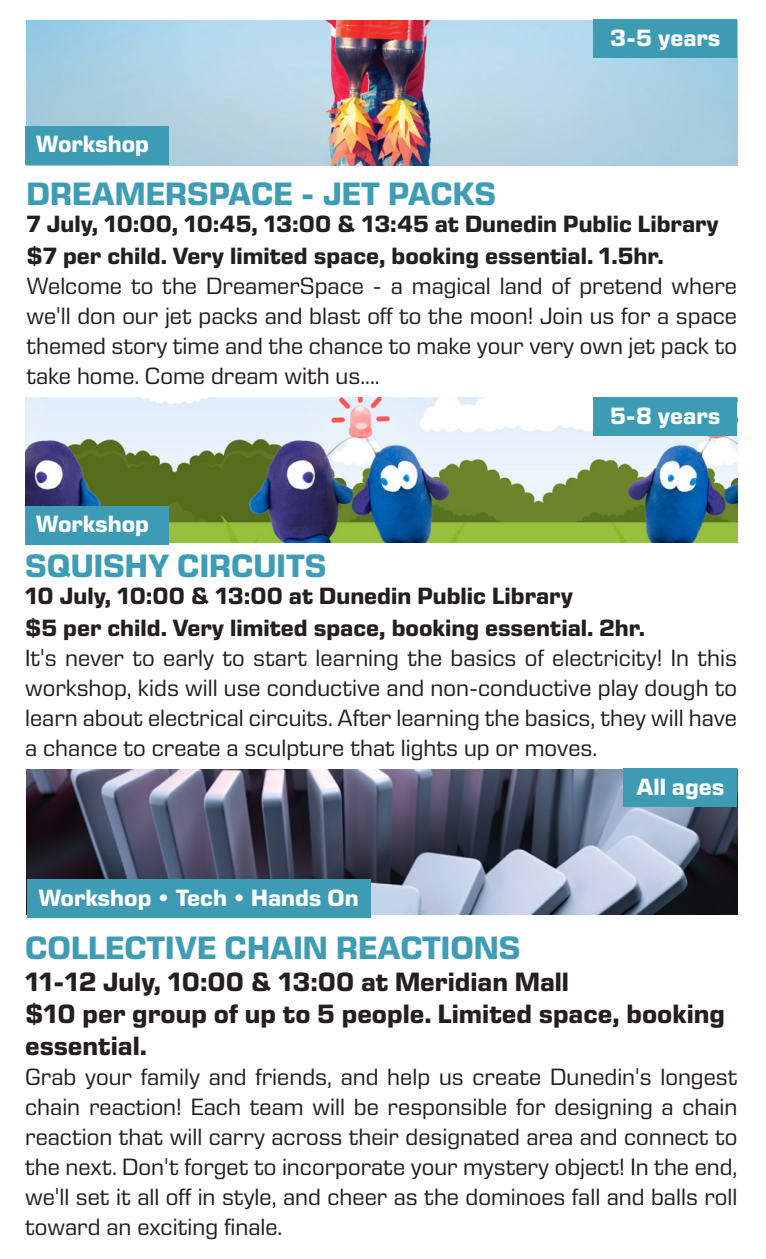
<style>
.page{position:relative;width:766px;height:1259px;background:#fff}
.page>*{position:absolute;margin:0;border:0;box-sizing:border-box;transform-origin:0 0}
.t1{font:700 33px "Eurostile Next LT Pro";color:#3e9db4}
.t2{font:700 27px/31.8px "Eurostile Next LT Pro";color:#231f20}
.t3{font:24px/30px "Eurostile Next LT Pro";color:#231f20;text-align:justify}
.t4{font:700 24px "Eurostile Next LT Pro";color:#231f20}
.t5{font:700 24px "Eurostile Next LT Pro";color:#fff}
</style>
<div class="page">
<img style="left:26px;top:21px;width:711px;height:144px">
<div style="left:25px;top:126px;width:144px;height:38px;background:#3d9cb4"></div>
<div style="left:593px;top:19px;width:144px;height:39px;background:#3d9cb4"></div>
<img style="left:175px;top:397px;width:363px;height:145px">
<img style="left:25px;top:397px;width:150px;height:145px">
<img style="left:538px;top:425px;width:199px;height:117px">
<div style="left:25px;top:506px;width:144px;height:38px;background:#3d9cb4"></div>
<div style="left:593px;top:397px;width:144px;height:39px;background:#3d9cb4"></div>
<img style="left:26px;top:770px;width:711px;height:144px">
<div style="left:28px;top:879px;width:343px;height:39px;background:#3d9cb4"></div>
<div style="left:623px;top:768px;width:114px;height:39px;background:#3d9cb4"></div>
<p class="t5" style="left:36px;top:130px;width:115px">Workshop</p>
<p class="t5" style="left:610px;top:24px;width:112px">3-5 years</p>
<p class="t1" style="left:26px;top:175px;width:471px">DREAMERSPACE - JET PACKS</p>
<p class="t4" style="left:26px;top:210px;width:693px">7 July, 10:00, 10:45, 13:00 &amp; 13:45 at Dunedin Public Library</p>
<p class="t4" style="left:26px;top:242px;width:639px">$7 per child. Very limited space, booking essential. 1.5hr.</p>
<p class="t3" style="left:26px;top:271px;width:712px">Welcome to the DreamerSpace - a magical land of pretend where we'll don our jet packs and blast off to the moon! Join us for a space themed story time and the chance to make your very own jet pack to take home. Come dream with us....</p>
<p class="t5" style="left:36px;top:510px;width:115px">Workshop</p>
<p class="t5" style="left:610px;top:402px;width:112px">5-8 years</p>
<p class="t1" style="left:25px;top:547px;width:303px">SQUISHY CIRCUITS</p>
<p class="t4" style="left:25px;top:582px;width:549px">10 July, 10:00 &amp; 13:00 at Dunedin Public Library</p>
<p class="t4" style="left:25px;top:614px;width:621px">$5 per child. Very limited space, booking essential. 2hr.</p>
<p class="t3" style="left:25px;top:643px;width:713px">It's never to early to start learning the basics of electricity! In this workshop, kids will use conductive and non-conductive play dough to learn about electrical circuits. After learning the basics, they will have a chance to create a sculpture that lights up or moves.</p>
<p class="t5" style="left:38px;top:884px;width:322px">Workshop • Tech • Hands On</p>
<p class="t5" style="left:636px;top:773px;width:89px">All ages</p>
<p class="t1" style="left:25px;top:929px;width:497px">COLLECTIVE CHAIN REACTIONS</p>
<p class="t2" style="left:25px;top:966px;width:545px">11-12 July, 10:00 &amp; 13:00 at Meridian Mall</p>
<p class="t2" style="left:25px;top:998px;width:701px">$10 per group of up to 5 people. Limited space, booking essential.</p>
<p class="t3" style="left:25px;top:1062px;width:713px">Grab your family and friends, and help us create Dunedin's longest chain reaction! Each team will be responsible for designing a chain reaction that will carry across their designated area and connect to the next. Don't forget to incorporate your mystery object! In the end, we'll set it all off in style, and cheer as the dominoes fall and balls roll toward an exciting finale.</p>
</div>
